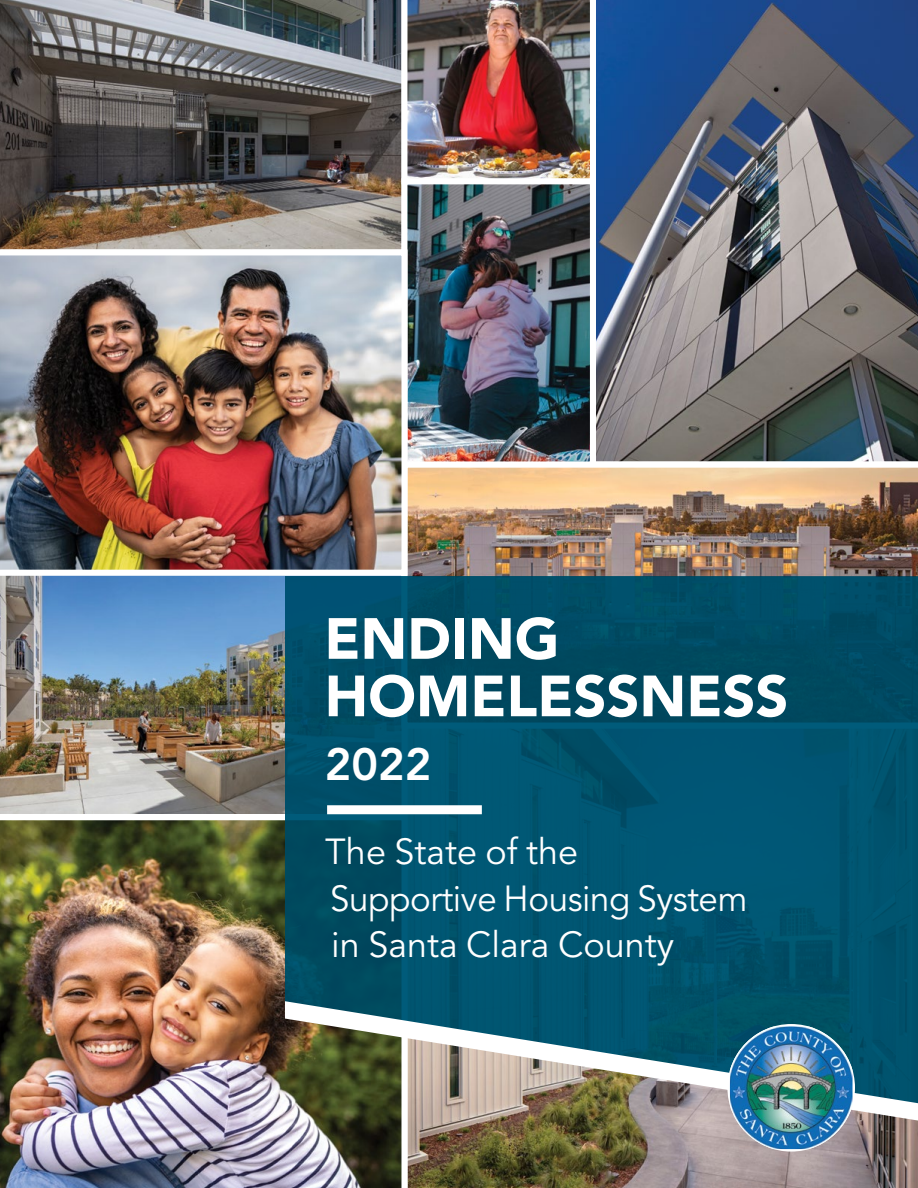
<style>
.page{position:relative;width:918px;height:1188px;background:#fff}
.page>*{position:absolute;margin:0;border:0;box-sizing:border-box;transform-origin:0 0}
.t1{font:900 57.45px/57.4px "Avenir";color:#fff}
.t2{font:800 45px "Avenir";color:#fff}
.t3{font:36px/46.8px "Avenir";color:#fff}
</style>
<div class="page">
<img style="left:408px;top:185px;width:181px;height:276px">
<svg style="left:596px;top:0;width:322px;height:462px;background:#5b6779"></svg>
<img style="left:407px;top:1148px;width:511px;height:40px">
<img style="left:0;top:0;width:401px;height:249px">
<div style="left:401px;top:178px;width:195px;height:290px;border:6px solid #fff"></div>
<img style="left:401px;top:0;width:195px;height:184px">
<img style="left:0;top:576px;width:285px;height:238px">
<img style="left:407px;top:462px;width:511px;height:114px">
<img style="left:0;top:820px;width:402px;height:368px">
<img style="left:0;top:249px;width:407px;height:327px">
<svg style="left:285px;top:576px;width:633px;height:572px;background:#06516a"></svg>
<div style="left:327px;top:805px;width:155px;height:9px;background:#fff"></div>
<img style="left:285px;top:1001px;width:633px;height:120px">
<img style="left:730px;top:1027px;width:123px;height:122px">
<h1 class="t1" style="left:324px;top:610px;width:466px">ENDING<br>HOMELESSNESS</h1>
<p class="t2" style="left:325px;top:738px;width:108px">2022</p>
<p class="t3" style="left:325px;top:829px;width:424px">The State of the<br>Supportive Housing System in Santa Clara County</p>
</div>
